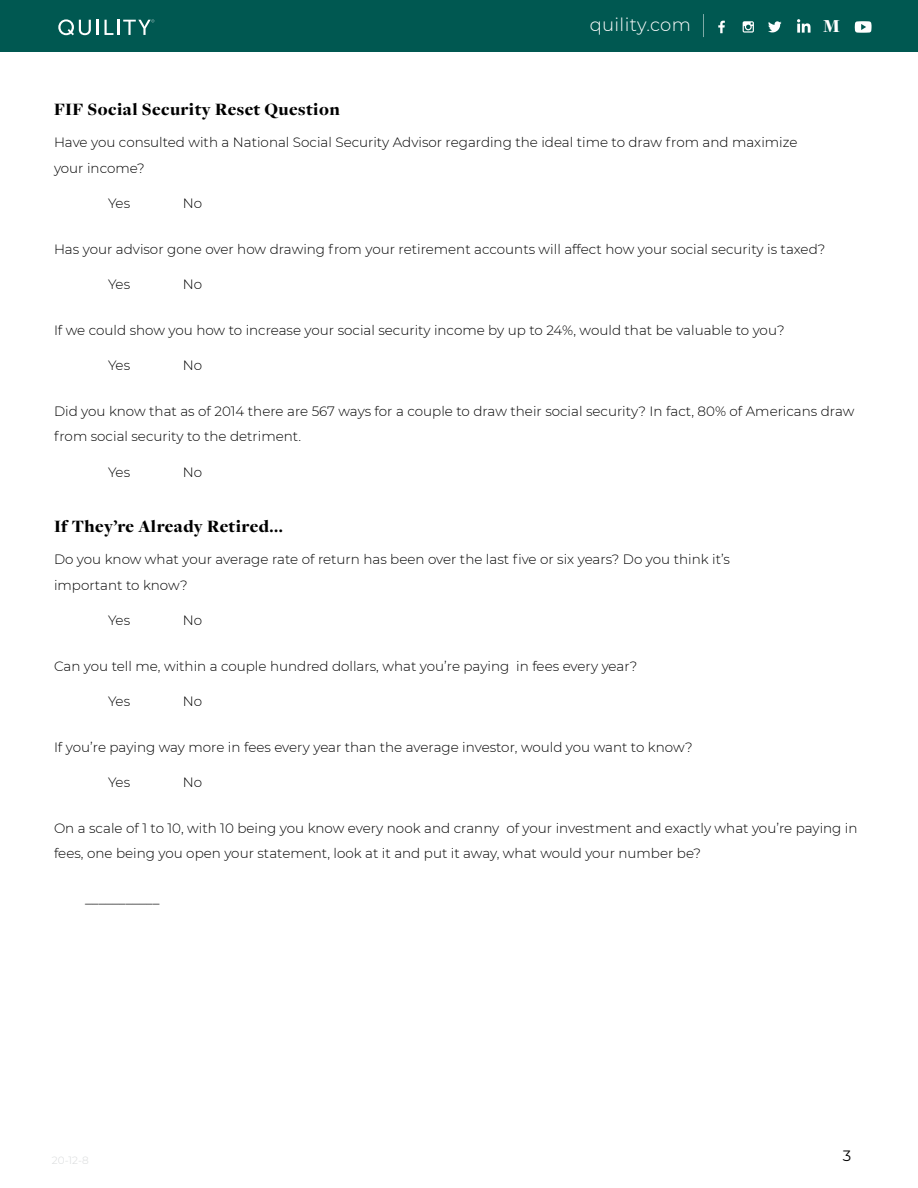
<style>
.page{position:relative;width:918px;height:1188px;background:#fff}
.page>*{position:absolute;margin:0;border:0;box-sizing:border-box;transform-origin:0 0}
.t1{font:900 19.05px "Freight Disp Pro";color:#fff}
.t2{font:900 18px "Freight Disp Pro";letter-spacing:.025em;color:#000}
.t3{font:300 18px "Montserrat";letter-spacing:.02em;color:#fff}
.t4{font:15px "Montserrat";color:#000}
.t5{font:300 13.5px/25.5px "Montserrat";color:#000}
.t6{font:300 10.5px "Montserrat";color:#d7d9da}
</style>
<div class="page">
<div style="left:0;top:0;width:918px;height:52px;background:#005851"></div>
<svg style="left:58px;top:19px;width:33px;height:16px"></svg>
<hr style="left:96px;top:20px;width:3px;height:15px;background:#fff">
<svg style="left:105px;top:19px;width:49px;height:16px"></svg>
<svg style="left:703px;top:14px;width:1px;height:23px"></svg>
<svg style="left:718px;top:20px;width:7px;height:14px"></svg>
<svg style="left:742px;top:21px;width:12px;height:12px"></svg>
<svg style="left:768px;top:21px;width:14px;height:12px"></svg>
<svg style="left:797px;top:19px;width:14px;height:14px"></svg>
<svg style="left:855px;top:21px;width:17px;height:12px"></svg>
<h2 class="t3" style="left:590px;top:13px;width:103px">quility.com</h2>
<h1 class="t1" style="left:823px;top:14px;width:18px">M</h1>
<h2 class="t2" style="left:54px;top:97px;width:287px">FIF Social Security Reset Question</h2>
<p class="t5" style="left:54px;top:129px;width:745px">Have you consulted with a National Social Security Advisor regarding the ideal time to draw from and maximize your income?</p>
<p class="t5" style="left:108px;top:190px;width:24px">Yes</p>
<p class="t5" style="left:183px;top:190px;width:21px">No</p>
<p class="t5" style="left:54px;top:236px;width:773px">Has your advisor gone over how drawing from your retirement accounts will affect how your social security is taxed?</p>
<p class="t5" style="left:108px;top:271px;width:24px">Yes</p>
<p class="t5" style="left:183px;top:271px;width:21px">No</p>
<p class="t5" style="left:54px;top:317px;width:732px">If we could show you how to increase your social security income by up to 24%, would that be valuable to you?</p>
<p class="t5" style="left:108px;top:352px;width:24px">Yes</p>
<p class="t5" style="left:183px;top:352px;width:21px">No</p>
<p class="t5" style="left:54px;top:398px;width:802px">Did you know that as of 2014 there are 567 ways for a couple to draw their social security? In fact, 80% of Americans draw from social security to the detriment.</p>
<p class="t5" style="left:108px;top:459px;width:24px">Yes</p>
<p class="t5" style="left:183px;top:459px;width:21px">No</p>
<h2 class="t2" style="left:54px;top:514px;width:230px">If They’re Already Retired...</h2>
<p class="t5" style="left:54px;top:546px;width:678px">Do you know what your average rate of return has been over the last five or six years? Do you think it’s important to know?</p>
<p class="t5" style="left:108px;top:607px;width:24px">Yes</p>
<p class="t5" style="left:183px;top:607px;width:21px">No</p>
<p class="t5" style="left:54px;top:653px;width:585px">Can you tell me, within a couple hundred dollars, what you’re paying in fees every year?</p>
<p class="t5" style="left:108px;top:688px;width:24px">Yes</p>
<p class="t5" style="left:183px;top:688px;width:21px">No</p>
<p class="t5" style="left:54px;top:734px;width:640px">If you’re paying way more in fees every year than the average investor, would you want to know?</p>
<p class="t5" style="left:108px;top:769px;width:24px">Yes</p>
<p class="t5" style="left:183px;top:769px;width:21px">No</p>
<p class="t5" style="left:54px;top:815px;width:805px">On a scale of 1 to 10, with 10 being you know every nook and cranny of your investment and exactly what you’re paying in fees, one being you open your statement, look at it and put it away, what would your number be?</p>
<p class="t5" style="left:85px;top:886px;width:76px">___________</p>
<p class="t6" style="left:52px;top:1153px;width:38px">20-12-8</p>
<p class="t4" style="left:843px;top:1146px;width:10px">3</p>
</div>
